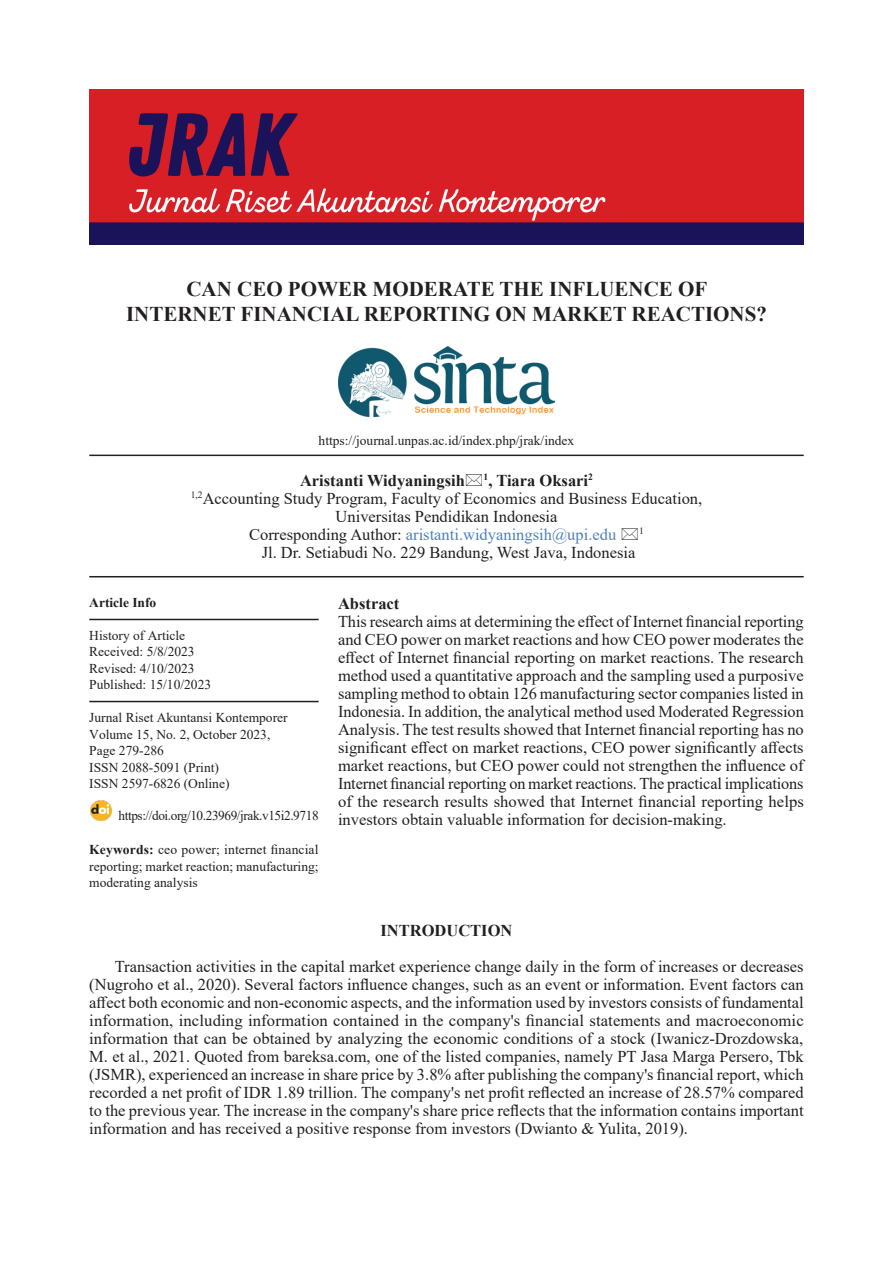
<style>
.page{position:relative;width:893px;height:1263px;background:#fff}
.page>*{position:absolute;margin:0;border:0;box-sizing:border-box;transform-origin:0 0}
.judul{font:700 21px "Times New Roman";color:#231f20}
.isi_paragraf{font:16.5px/18px "Times New Roman";color:#231f20;text-align:justify}
.abstract{font:16.5px/18px "Times New Roman";color:#231f20;text-align:justify}
.Nama_Penulis{font:16.5px "Times New Roman";color:#231f20}
.Nama_Penulis-2{font:16.5px "Times New Roman";color:#4f81bd}
.Nama_Penulis-3{font:700 16.5px "Times New Roman";color:#231f20}
.isi_paragraf-2{font:700 16.5px "Times New Roman";color:#231f20}
.abstract-2{font:700 16.5px "Times New Roman";color:#231f20}
.artikel_info{font:13.5px/16.5px "Times New Roman";color:#231f20;text-align:justify}
.teks_table{font:13.5px "Times New Roman";color:#231f20}
.teks_table-2{font:13.5px "Times New Roman";letter-spacing:-.03em;color:#231f20}
.artikel_info-2{font:700 13.5px "Times New Roman";color:#231f20}
.Nama_Penulis-4{font:9.6px "Times New Roman";color:#231f20}
.s1{color:#231f20}
.s2{font-weight:700}
</style>
<div class="page">
<img style="left:89px;top:90px;width:715px;height:155px">
<hr style="left:89px;top:455px;width:715px;height:1px;background:#231f20">
<img style="left:338px;top:347px;width:217px;height:71px">
<hr style="left:89px;top:576px;width:715px;height:1px;background:#231f20">
<hr style="left:89px;top:619px;width:230px;height:1px;background:#231f20">
<hr style="left:89px;top:701px;width:230px;height:1px;background:#231f20">
<img style="left:91px;top:800px;width:20px;height:21px">
<p class="judul" style="left:186px;top:274px;width:522px">CAN CEO POWER MODERATE THE INFLUENCE OF</p>
<p class="judul" style="left:126px;top:299px;width:642px">INTERNET FINANCIAL REPORTING ON MARKET REACTIONS?</p>
<p class="teks_table" style="left:319px;top:431px;width:257px">https://journal.unpas.ac.id/index.php/jrak/index</p>
<p class="Nama_Penulis-3" style="left:300px;top:468px;width:294px">Aristanti Widyaningsih <sup>1</sup>, Tiara Oksari<sup>2</sup></p>
<p class="Nama_Penulis" style="left:191px;top:486px;width:513px"><sup>1,2</sup>Accounting Study Program, Faculty of Economics and Business Education,</p>
<p class="Nama_Penulis" style="left:336px;top:504px;width:223px">Universitas Pendidikan Indonesia</p>
<p class="Nama_Penulis-2" style="left:249px;top:522px;width:369px"><span class="s1">Corresponding Author:</span> aristanti.widyaningsih@upi.edu</p>
<p class="Nama_Penulis-4" style="left:639px;top:524px;width:6px">1</p>
<p class="Nama_Penulis" style="left:262px;top:540px;width:375px">Jl. Dr. Setiabudi No. 229 Bandung, West Java, Indonesia</p>
<p class="artikel_info-2" style="left:89px;top:593px;width:69px">Article Info</p>
<p class="artikel_info" style="left:89px;top:627px;width:97px">History of Article</p>
<p class="artikel_info" style="left:89px;top:643px;width:107px">Received: 5/8/2023</p>
<p class="artikel_info" style="left:89px;top:660px;width:107px">Revised: 4/10/2023</p>
<p class="artikel_info" style="left:89px;top:676px;width:123px">Published: 15/10/2023</p>
<p class="artikel_info" style="left:89px;top:709px;width:200px">Jurnal Riset Akuntansi Kontemporer</p>
<p class="artikel_info" style="left:89px;top:726px;width:183px">Volume 15, No. 2, October 2023,</p>
<p class="artikel_info" style="left:89px;top:742px;width:76px">Page 279-286</p>
<p class="artikel_info" style="left:89px;top:759px;width:131px">ISSN 2088-5091 (Print)</p>
<p class="artikel_info" style="left:89px;top:775px;width:142px">ISSN 2597-6826 (Online)</p>
<p class="teks_table-2" style="left:119px;top:806px;width:202px">https://doi.org/10.23969/jrak.v15i2.9718</p>
<p class="artikel_info" style="left:89px;top:841px;width:231px"><span class="s2">Keywords:</span> ceo power; internet financial reporting; market reaction; manufacturing; moderating analysis</p>
<p class="abstract-2" style="left:338px;top:591px;width:63px">Abstract</p>
<p class="abstract" style="left:338px;top:612px;width:467px">This research aims at determining the effect of Internet financial reporting and CEO power on market reactions and how CEO power moderates the effect of Internet financial reporting on market reactions. The research method used a quantitative approach and the sampling used a purposive sampling method to obtain 126 manufacturing sector companies listed in Indonesia. In addition, the analytical method used Moderated Regression Analysis. The test results showed that Internet financial reporting has no significant effect on market reactions, CEO power significantly affects market reactions, but CEO power could not strengthen the influence of Internet financial reporting on market reactions. The practical implications of the research results showed that Internet financial reporting helps investors obtain valuable information for decision-making.</p>
<p class="isi_paragraf-2" style="left:380px;top:919px;width:133px">INTRODUCTION</p>
<p class="isi_paragraf" style="left:89px;top:957px;width:716px;text-indent:26px">Transaction activities in the capital market experience change daily in the form of increases or decreases (Nugroho et al., 2020). Several factors influence changes, such as an event or information. Event factors can affect both economic and non-economic aspects, and the information used by investors consists of fundamental information, including information contained in the company's financial statements and macroeconomic information that can be obtained by analyzing the economic conditions of a stock (Iwanicz-Drozdowska, M. et al., 2021. Quoted from bareksa.com, one of the listed companies, namely PT Jasa Marga Persero, Tbk (JSMR), experienced an increase in share price by 3.8% after publishing the company's financial report, which recorded a net profit of IDR 1.89 trillion. The company's net profit reflected an increase of 28.57% compared to the previous year. The increase in the company's share price reflects that the information contains important information and has received a positive response from investors (Dwianto &amp; Yulita, 2019).</p>
</div>
